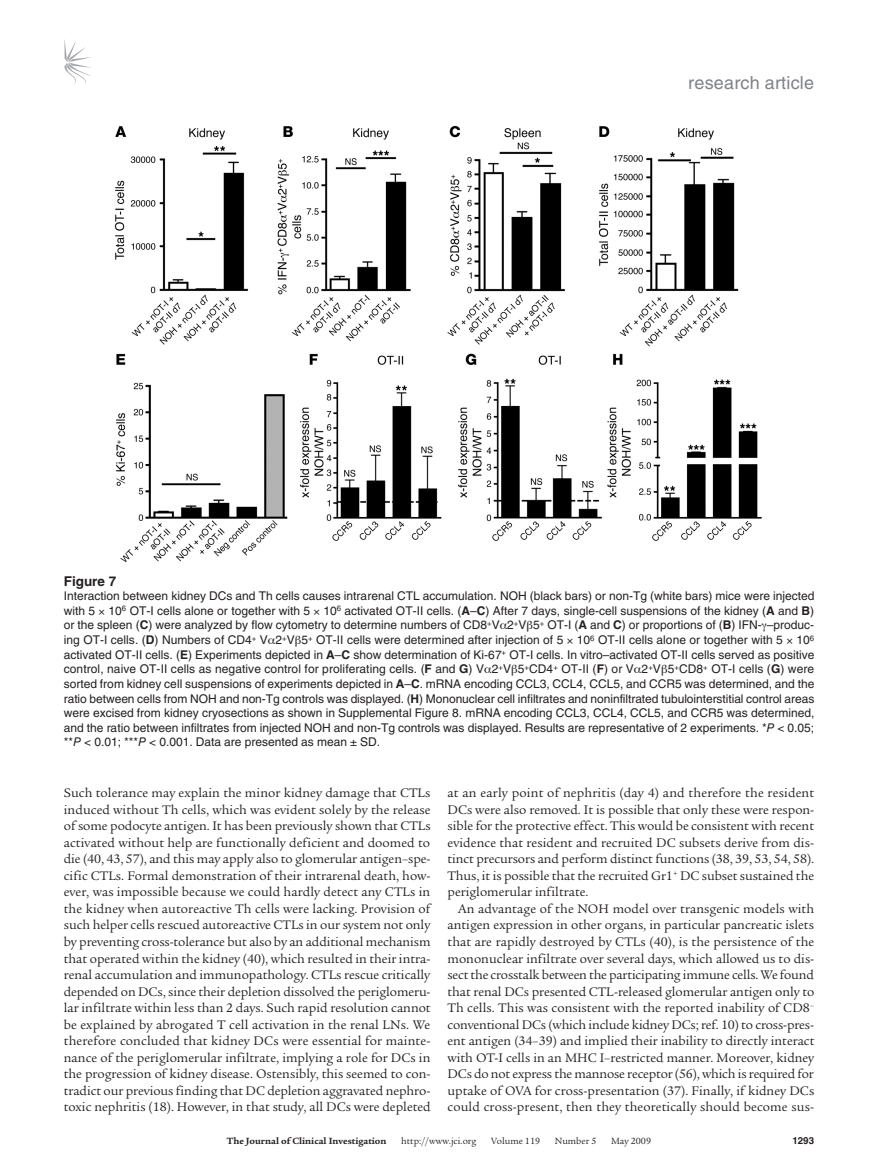
<style>
.page{position:relative;width:878px;height:1174px;background:#fff}
.page>*{position:absolute;margin:0;border:0;box-sizing:border-box;transform-origin:0 0}
.t1{font:18px "Helvetica LT Std";letter-spacing:.01em;color:#808285}
.t2{font:13.5px/16.5px "Legacy Serif Std";color:#231f20;text-align:justify}
.t3{font:700 13.5px "Helvetica LT Std";color:#231f20}
.t4{font:12px/14.7px "Helvetica LT Std";color:#231f20;text-align:justify}
.t5{font:9.75px "Legacy Serif Std";color:#231f20}
.t6{font:700 9.75px "Legacy Serif Std";color:#231f20}
.t7{font:700 9.75px "Helvetica LT Std";color:#231f20}
.s1{font-weight:700}
.s2{font-style:italic}
</style>
<div class="page">
<svg style="left:64px;top:39px;width:27px;height:46px"></svg>
<img style="left:114px;top:125px;width:648px;height:437px">
<h1 class="t1" style="left:688px;top:72px;width:127px">research article</h1>
<p class="t3" style="left:64px;top:572px;width:54px">Figure 7</p>
<p class="t4" style="left:64px;top:588px;width:752px">Interaction between kidney DCs and Th cells causes intrarenal CTL accumulation. NOH (black bars) or non-Tg (white bars) mice were injected with 5 10<sup>6</sup> OT-I cells alone or together with 5 10<sup>6</sup> activated OT-II cells. (<span class="s1">A</span>–<span class="s1">C</span>) After 7 days, single-cell suspensions of the kidney (<span class="s1">A</span> and <span class="s1">B</span>) or the spleen (<span class="s1">C</span>) were analyzed by flow cytometry to determine numbers of CD8<sup>+</sup>V 2<sup>+</sup>V 5<sup>+</sup> OT-I (<span class="s1">A</span> and <span class="s1">C</span>) or proportions of (<span class="s1">B</span>) IFN- –produc&shy;ing OT-I cells. (<span class="s1">D</span>) Numbers of CD4<sup>+</sup> V 2<sup>+</sup>V 5<sup>+</sup> OT-II cells were determined after injection of 5 10<sup>6</sup> OT-II cells alone or together with 5 10<sup>6 </sup>activated OT-II cells. (<span class="s1">E</span>) Experiments depicted in <span class="s1">A</span>–<span class="s1">C</span> show determination of Ki-67<sup>+</sup> OT-I cells. In vitro–activated OT-II cells served as positive control, naive OT-II cells as negative control for proliferating cells. (<span class="s1">F</span> and <span class="s1">G</span>) V 2<sup>+</sup>V 5<sup>+</sup>CD4<sup>+</sup> OT-II (<span class="s1">F</span>) or V 2<sup>+</sup>V 5<sup>+</sup>CD8<sup>+</sup> OT-I cells (<span class="s1">G</span>) were sorted from kidney cell suspensions of experiments depicted in <span class="s1">A</span>–<span class="s1">C</span>. mRNA encoding CCL3, CCL4, CCL5, and CCR5 was determined, and the ratio between cells from NOH and non-Tg controls was displayed. (<span class="s1">H</span>) Mononuclear cell infiltrates and noninfiltrated tubulointerstitial control areas were excised from kidney cryosections as shown in Supplemental Figure 8. mRNA encoding CCL3, CCL4, CCL5, and CCR5 was determined, and the ratio between infiltrates from injected NOH and non-Tg controls was displayed. Results are representative of 2 experiments. *<span class="s2">P</span> &lt; 0.05; **<span class="s2">P</span> &lt; 0.01; ***<span class="s2">P</span> &lt; 0.001. Data are presented as mean ± SD.</p>
<p class="t2" style="left:64px;top:785px;width:368px">Such tolerance may explain the minor kidney damage that CTLs induced without Th cells, which was evident solely by the release of some podocyte antigen. It has been previously shown that CTLs activated without help are functionally deficient and doomed to die (40, 43, 57), and this may apply also to glomerular antigen–spe&shy;cific CTLs. Formal demonstration of their intrarenal death, how&shy;ever, was impossible because we could hardly detect any CTLs in the kidney when autoreactive Th cells were lacking. Provision of such helper cells rescued autoreactive CTLs in our system not only by preventing cross-tolerance but also by an additional mechanism that operated within the kidney (40), which resulted in their intra&shy;renal accumulation and immunopathology. CTLs rescue critically depended on DCs, since their depletion dissolved the periglomeru&shy;lar infiltrate within less than 2 days. Such rapid resolution cannot be explained by abrogated T cell activation in the renal LNs. We therefore concluded that kidney DCs were essential for mainte&shy;nance of the periglomerular infiltrate, implying a role for DCs in the progression of kidney disease. Ostensibly, this seemed to con&shy;tradict our previous finding that DC depletion aggravated nephro&shy;toxic nephritis (18). However, in that study, all DCs were depleted</p>
<p class="t2" style="left:447px;top:785px;width:368px">at an early point of nephritis (day 4) and therefore the resident DCs were also removed. It is possible that only these were respon&shy;sible for the protective effect. This would be consistent with recent evidence that resident and recruited DC subsets derive from dis&shy;tinct precursors and perform distinct functions (38, 39, 53, 54, 58).<br>Thus, it is possible that the recruited Gr1<sup>+</sup> DC subset sustained the periglomerular infiltrate.</p>
<p class="t2" style="left:447px;top:900px;width:368px;text-indent:11px">An advantage of the NOH model over transgenic models with antigen expression in other organs, in particular pancreatic islets that are rapidly destroyed by CTLs (40), is the persistence of the mononuclear infiltrate over several days, which allowed us to dis&shy;sect the crosstalk between the participating immune cells. We found that renal DCs presented CTL-released glomerular antigen only to Th cells. This was consistent with the reported inability of CD8<sup>– </sup>conventional DCs (which include kidney DCs; ref. 10) to cross-pres&shy;ent antigen (34–39) and implied their inability to directly interact with OT-I cells in an MHC I–restricted manner. Moreover, kidney DCs do not express the mannose receptor (56), which is required for uptake of OVA for cross-presentation (37). Finally, if kidney DCs could cross-present, then they theoretically should become sus-</p>
<p class="t6" style="left:227px;top:1135px;width:161px">The Journal of Clinical Investigation</p>
<p class="t5" style="left:401px;top:1135px;width:77px">http://www.jci.org</p>
<p class="t5" style="left:491px;top:1135px;width:50px">Volume 119</p>
<p class="t5" style="left:555px;top:1135px;width:43px">Number 5</p>
<p class="t5" style="left:611px;top:1135px;width:41px">May 2009</p>
<p class="t7" style="left:792px;top:1134px;width:23px">1293</p>
</div>
